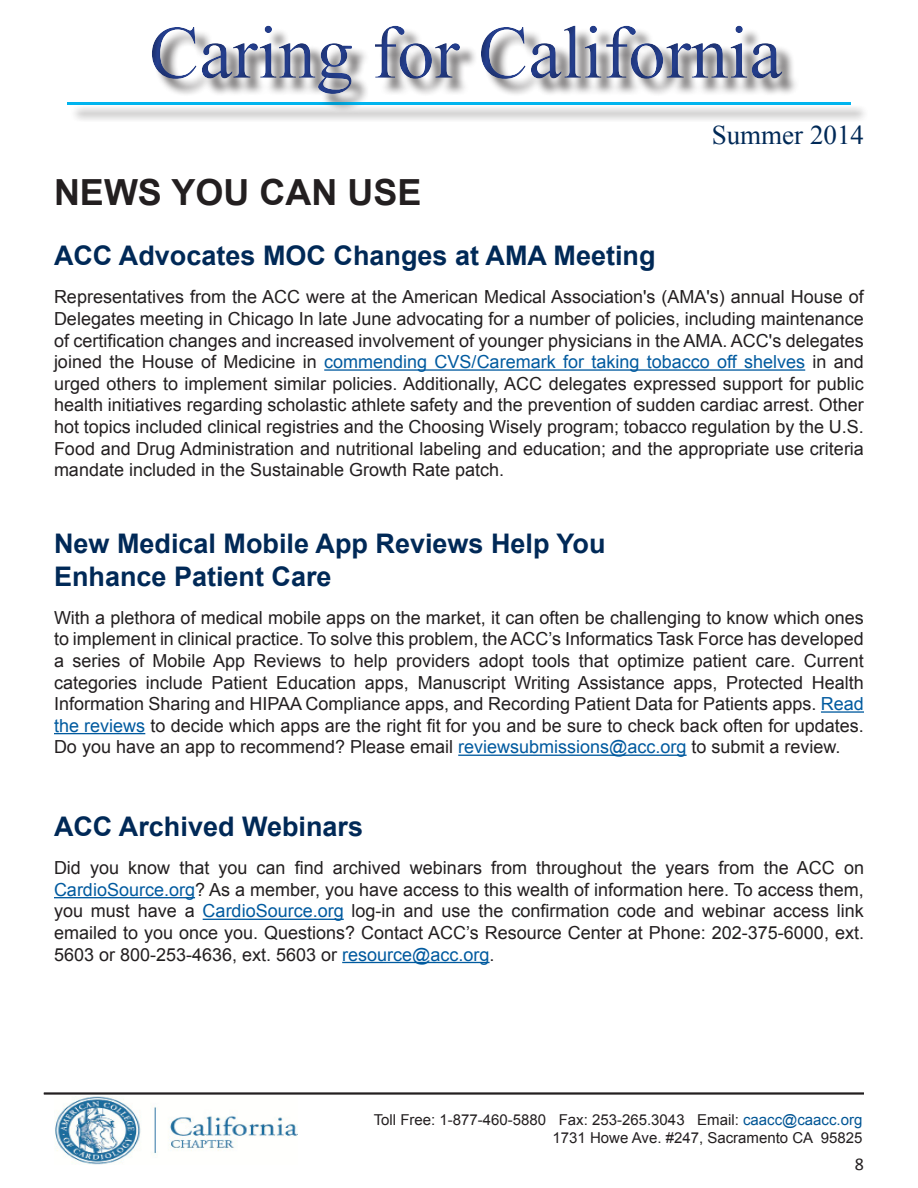
<style>
.page{position:relative;width:918px;height:1188px;background:#fff}
.page>*{position:absolute;margin:0;border:0;box-sizing:border-box;transform-origin:0 0}
.t1{font:75px "Times New Roman";color:#253f8e}
.t2{font:54px "Times New Roman";color:#00b5f0}
.t3{font:700 36px "Arial";color:#231f20}
.t4{font:700 27px "Arial";color:#002957}
.t5{font:27px "Times New Roman";color:#002957}
.t6{font:18px/21.6px "Arial";color:#231f20;text-align:justify}
.t7{font:18px "Calibri";color:#231f20}
.t8{font:15px/18px "Arial";color:#231f20;text-align:right}
.s1{color:#005a9f}
.s2{color:#005595}
</style>
<div class="page">
<div style="left:53px;top:6px;width:812px;height:118px;background:#231f20;opacity:.5"></div>
<hr style="left:44px;top:1093px;width:820px;height:1px;background:#231f20">
<hr style="left:44px;top:1094px;width:820px;height:1px;background:#231f20">
<img style="left:55px;top:1096px;width:243px;height:68px">
<hr style="left:324px;top:369px;width:481px;height:2px;background:#005a9f">
<hr style="left:821px;top:711px;width:43px;height:2px;background:#005a9f">
<hr style="left:54px;top:733px;width:91px;height:1px;background:#005a9f">
<hr style="left:458px;top:755px;width:229px;height:1px;background:#005a9f">
<hr style="left:54px;top:897px;width:141px;height:1px;background:#005a9f">
<hr style="left:203px;top:919px;width:141px;height:1px;background:#005a9f">
<hr style="left:342px;top:962px;width:148px;height:1px;background:#005a9f">
<h1 class="t1" style="left:149px;top:2px;width:635px">Caring for California</h1>
<h3 class="t5" style="left:712px;top:117px;width:154px">Summer 2014</h3>
<h2 class="t2" style="left:68px;top:38px;width:784px">_____________________________</h2>
<p class="t3" style="left:54px;top:168px;width:369px">NEWS YOU CAN USE</p>
<p class="t4" style="left:54px;top:238px;width:603px">ACC Advocates MOC Changes at AMA Meeting</p>
<p class="t6" style="left:54px;top:286px;width:811px">Representatives from the ACC were at the American Medical Association's (AMA's) annual House of Delegates meeting in Chicago In late June advocating for a number of policies, including maintenance of certification changes and increased involvement of younger physicians in the AMA. ACC's delegates joined the House of Medicine in <span class="s1">commending CVS/Caremark for taking tobacco off shelves</span> in and urged others to implement similar policies. Additionally, ACC delegates expressed support for public health initiatives regarding scholastic athlete safety and the prevention of sudden cardiac arrest. Other hot topics included clinical registries and the Choosing Wisely program; tobacco regulation by the U.S.<br>Food and Drug Administration and nutritional labeling and education; and the appropriate use criteria mandate included in the Sustainable Growth Rate patch.</p>
<p class="t4" style="left:54px;top:526px;width:553px">New Medical Mobile App Reviews Help You</p>
<p class="t4" style="left:54px;top:558px;width:279px">Enhance Patient Care</p>
<p class="t6" style="left:54px;top:607px;width:811px">With a plethora of medical mobile apps on the market, it can often be challenging to know which ones to implement in clinical practice. To solve this problem, the ACC’s Informatics Task Force has developed a series of Mobile App Reviews to help providers adopt tools that optimize patient care. Current categories include Patient Education apps, Manuscript Writing Assistance apps, Protected Health Information Sharing and HIPAA Compliance apps, and Recording Patient Data for Patients apps. <span class="s1">Read the reviews</span> to decide which apps are the right fit for you and be sure to check back often for updates.<br>Do you have an app to recommend? Please email <span class="s1">reviewsubmissions@acc.org</span> to submit a review.</p>
<p class="t4" style="left:54px;top:809px;width:311px">ACC Archived Webinars</p>
<p class="t6" style="left:54px;top:857px;width:812px">Did you know that you can find archived webinars from throughout the years from the ACC on <span class="s1">CardioSource.org</span>? As a member, you have access to this wealth of information here. To access them, you must have a <span class="s1">CardioSource.org</span> log-in and use the confirmation code and webinar access link emailed to you once you. Questions? Contact ACC’s Resource Center at Phone: 202-375-6000, ext.<br>5603 or 800-253-4636, ext. 5603 or <span class="s1">resource@acc.org</span>.</p>
<p class="t8" style="left:374px;top:1111px;width:490px">Toll Free: 1-877-460-5880 Fax: 253-265.3043 Email: <span class="s2">caacc@caacc.org<br></span>1731 Howe Ave. #247, Sacramento CA 95825</p>
<p class="t7" style="left:855px;top:1153px;width:11px">8</p>
</div>
